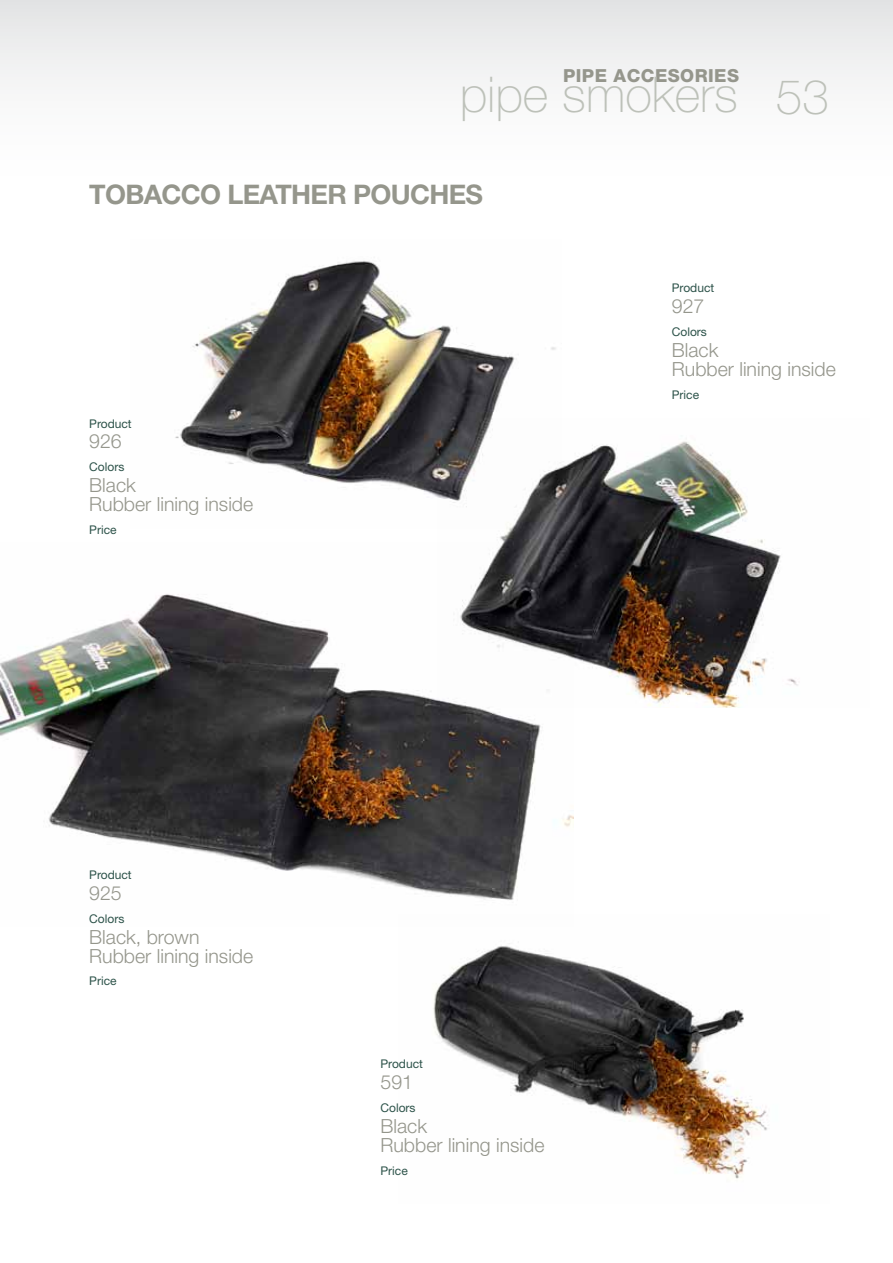
<style>
.page{position:relative;width:893px;height:1263px;background:#fff}
.page>*{position:absolute;margin:0;border:0;box-sizing:border-box;transform-origin:0 0}
.t1{font:100 49.35px "Helvetica Neue";color:#bdc1b9}
.t2{font:100 48px "Helvetica Neue";color:#bdc1b9}
.t3{font:700 27px "Helvetica Neue";letter-spacing:-.025em;color:#95968c}
.t4{font:300 19.5px/18.8px "Helvetica Neue";color:#95968c}
.t5{font:800 18px "Helvetica Neue";letter-spacing:.025em;color:#95968c}
.t6{font:12px "Helvetica Neue";color:#2d534a}
</style>
<div class="page">
<div style="left:0;top:0;width:893px;height:202px;background:linear-gradient(to bottom,#e6e7e8,#fff)"></div>
<img style="left:175px;top:261px;width:381px;height:237px">
<img style="left:433px;top:946px;width:335px;height:233px">
<img style="left:438px;top:418px;width:360px;height:289px">
<img style="left:0;top:542px;width:574px;height:358px">
<p class="t5" style="left:563px;top:65px;width:177px">PIPE ACCESORIES</p>
<h1 class="t1" style="left:460px;top:67px;width:279px">pipe smokers</h1>
<h3 class="t3" style="left:89px;top:178px;width:395px">TOBACCO LEATHER POUCHES</h3>
<h2 class="t2" style="left:776px;top:70px;width:55px">53</h2>
<p class="t6" style="left:89px;top:416px;width:44px">Product</p>
<p class="t4" style="left:89px;top:432px;width:34px">926</p>
<p class="t6" style="left:89px;top:460px;width:37px">Colors</p>
<p class="t4" style="left:89px;top:475px;width:165px">Black<br>Rubber lining inside</p>
<p class="t6" style="left:89px;top:522px;width:29px">Price</p>
<p class="t6" style="left:672px;top:281px;width:44px">Product</p>
<p class="t4" style="left:672px;top:296px;width:34px">927</p>
<p class="t6" style="left:672px;top:325px;width:37px">Colors</p>
<p class="t4" style="left:672px;top:340px;width:165px">Black<br>Rubber lining inside</p>
<p class="t6" style="left:672px;top:387px;width:29px">Price</p>
<p class="t6" style="left:89px;top:868px;width:44px">Product</p>
<p class="t4" style="left:89px;top:883px;width:34px">925</p>
<p class="t6" style="left:89px;top:911px;width:37px">Colors</p>
<p class="t4" style="left:89px;top:927px;width:165px">Black, brown<br>Rubber lining inside</p>
<p class="t6" style="left:89px;top:974px;width:29px">Price</p>
<p class="t6" style="left:380px;top:1057px;width:44px">Product</p>
<p class="t4" style="left:380px;top:1072px;width:34px">591</p>
<p class="t6" style="left:380px;top:1101px;width:37px">Colors</p>
<p class="t4" style="left:380px;top:1116px;width:165px">Black<br>Rubber lining inside</p>
<p class="t6" style="left:380px;top:1163px;width:29px">Price</p>
</div>
